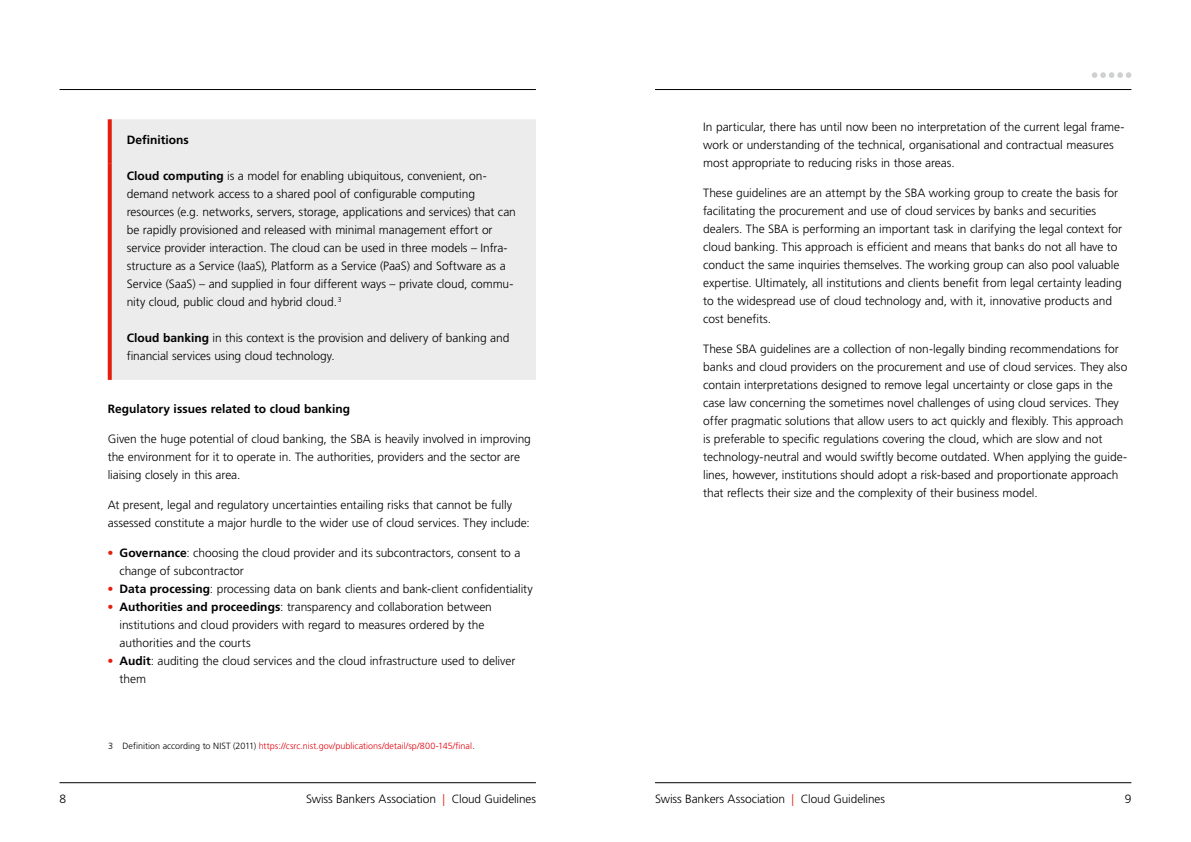
<style>
.page{position:relative;width:1191px;height:842px;background:#fff}
.page>*{position:absolute;margin:0;border:0;box-sizing:border-box;transform-origin:0 0}
.BODY__mit_1_BZ_unt{font:300 12px/18px "Frutiger LT Std";letter-spacing:-.005em;color:#000}
.BOXBODY{font:300 12px/18px "Frutiger LT Std";letter-spacing:-.005em;color:#000}
.UNTERTITEL_bold{font:700 12px "Frutiger LT Std";color:#000}
.BOXTITEL{font:700 12px "Frutiger LT Std";color:#000}
.Fussnote{font:300 9px "Frutiger LT Std";color:#e3000b}
.s1{font-weight:700}
.s2{color:#e41e0a}
.s3{color:#000}
.s4{font-size:11.8px;color:#e41e0a}
.s5{font-size:11.8px}
</style>
<div class="page">
<div style="left:112px;top:119px;width:424px;height:261px;background:#ececec"></div>
<svg style="left:108px;top:119px;width:4px;height:45px"></svg>
<svg style="left:108px;top:164px;width:4px;height:216px"></svg>
<hr style="left:655px;top:89px;width:476px;height:1px;background:#000">
<hr style="left:655px;top:782px;width:476px;height:1px;background:#000">
<hr style="left:60px;top:782px;width:476px;height:1px;background:#000">
<hr style="left:60px;top:89px;width:476px;height:1px;background:#000">
<svg style="left:1092px;top:72px;width:39px;height:6px"></svg>
<p class="BOXTITEL" style="left:127px;top:133px;width:64px">Definitions</p>
<p class="BOXBODY" style="left:127px;top:167px;width:391px"><span class="s1">Cloud computing</span> is a model for enabling ubiquitous, convenient, on&shy;demand network access to a shared pool of configurable computing resources (e.g. networks, servers, storage, applications and services) that can be rapidly provisioned and released with minimal management effort or service provider interaction. The cloud can be used in three models – Infra&shy;structure as a Service (IaaS), Platform as a Service (PaaS) and Software as a Service (SaaS) – and supplied in four different ways – private cloud, commu&shy;nity cloud, public cloud and hybrid cloud.<sup>3</sup></p>
<p class="BOXBODY" style="left:127px;top:329px;width:384px"><span class="s1">Cloud banking</span> in this context is the provision and delivery of banking and financial services using cloud technology.</p>
<p class="UNTERTITEL_bold" style="left:108px;top:402px;width:244px">Regulatory issues related to cloud banking</p>
<p class="BODY__mit_1_BZ_unt" style="left:108px;top:430px;width:425px">Given the huge potential of cloud banking, the SBA is heavily involved in improving the environment for it to operate in. The authorities, providers and the sector are liaising closely in this area.</p>
<p class="BODY__mit_1_BZ_unt" style="left:108px;top:496px;width:423px">At present, legal and regulatory uncertainties entailing risks that cannot be fully assessed constitute a major hurdle to the wider use of cloud services. They include:</p>
<p class="BODY__mit_1_BZ_unt" style="left:120px;top:544px;width:402px;text-indent:-12px"><span class="s2">•</span> <span class="s1">Governance</span>: choosing the cloud provider and its subcontractors, consent to a change of subcontractor</p>
<p class="BODY__mit_1_BZ_unt" style="left:108px;top:580px;width:427px"><span class="s2">•</span> <span class="s1">Data processing</span>: processing data on bank clients and bank-client confidentiality</p>
<p class="BODY__mit_1_BZ_unt" style="left:120px;top:598px;width:374px;text-indent:-12px"><span class="s2">•</span> <span class="s1">Authorities and proceedings</span>: transparency and collaboration between institutions and cloud providers with regard to measures ordered by the authorities and the courts</p>
<p class="BODY__mit_1_BZ_unt" style="left:120px;top:652px;width:397px;text-indent:-12px"><span class="s2">•</span> <span class="s1">Audit</span>: auditing the cloud services and the cloud infrastructure used to deliver them</p>
<p class="Fussnote" style="left:108px;top:741px;width:368px"><span class="s3">3 Definition according to NIST (2011)</span> https://csrc.nist.gov/publications/detail/sp/800-145/final <span class="s3">.</span></p>
<p class="BODY__mit_1_BZ_unt" style="left:703px;top:118px;width:423px">In particular, there has until now been no interpretation of the current legal frame&shy;work or understanding of the technical, organisational and contractual measures most appropriate to reducing risks in those areas.</p>
<p class="BODY__mit_1_BZ_unt" style="left:703px;top:184px;width:420px">These guidelines are an attempt by the SBA working group to create the basis for facilitating the procurement and use of cloud services by banks and securities dealers. The SBA is performing an important task in clarifying the legal context for cloud banking. This approach is efficient and means that banks do not all have to conduct the same inquiries themselves. The working group can also pool valuable expertise. Ultimately, all institutions and clients benefit from legal certainty leading to the widespread use of cloud technology and, with it, innovative products and cost benefits.</p>
<p class="BODY__mit_1_BZ_unt" style="left:703px;top:340px;width:425px">These SBA guidelines are a collection of non-legally binding recommendations for banks and cloud providers on the procurement and use of cloud services. They also contain interpretations designed to remove legal uncertainty or close gaps in the case law concerning the sometimes novel challenges of using cloud services. They offer pragmatic solutions that allow users to act quickly and flexibly. This approach is preferable to specific regulations covering the cloud, which are slow and not technology-neutral and would swiftly become outdated. When applying the guide&shy;lines, however, institutions should adopt a risk-based and proportionate approach that reflects their size and the complexity of their business model.</p>
<p class="BODY__mit_1_BZ_unt" style="left:60px;top:790px;width:8px">8</p>
<p class="BODY__mit_1_BZ_unt" style="left:306px;top:790px;width:231px">Swiss Bankers Association <span class="s4">|</span> <span class="s5">Cloud Guidelines</span></p>
<p class="BODY__mit_1_BZ_unt" style="left:655px;top:790px;width:231px">Swiss Bankers Association <span class="s4">|</span> <span class="s5">Cloud Guidelines</span></p>
<p class="BODY__mit_1_BZ_unt" style="left:1124px;top:790px;width:8px">9</p>
</div>
